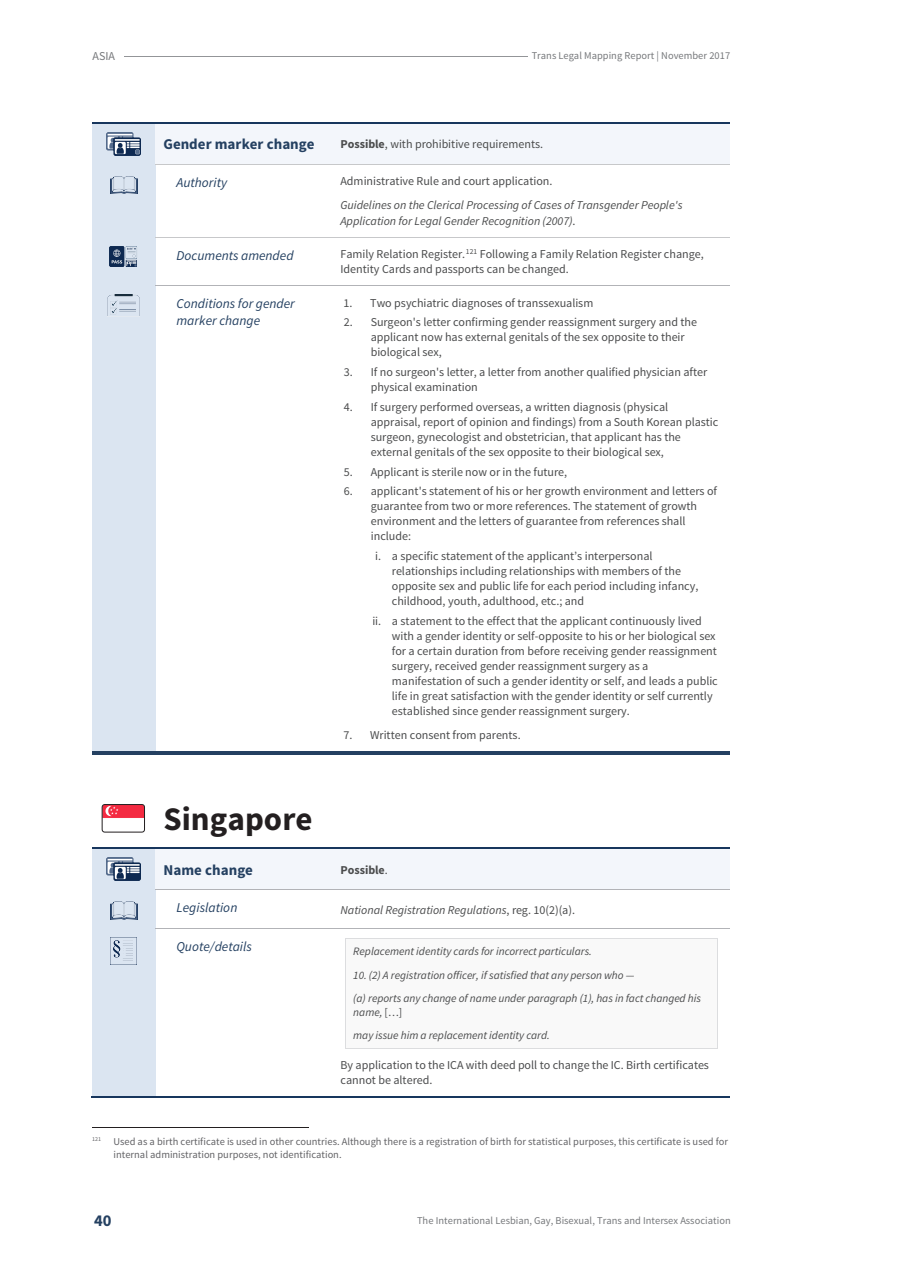
<style>
.page{position:relative;width:907px;height:1280px;background:#fff}
.page>*{position:absolute;margin:0;border:0;box-sizing:border-box;transform-origin:0 0}
.t1{font:700 33px "Source Sans Pro";color:#231f20}
.t2{font:700 16.5px "Source Sans Pro";color:#244061}
.t3{font:700 15px "Source Sans Pro";color:#244061}
.t4{font:italic 13.5px/17px "Source Sans Pro";color:#244061}
.t5{font:12px/15.1px "Source Sans Pro";letter-spacing:-.005em;color:#4b4c4d}
.t6{font:italic 12px/24.2px "Source Sans Pro";color:#4b4c4d}
.t7{font:700 12px "Source Sans Pro";letter-spacing:-.005em;color:#4b4c4d}
.t8{font:12px "Source Sans Pro";color:#76787b}
.t9{font:italic 11.4px/23.2px "Source Sans Pro";letter-spacing:-.005em;color:#4b4c4d}
.t10{font:10.5px/13.2px "Source Sans Pro";letter-spacing:.005em;color:#636366}
.t11{font:10.5px "Source Sans Pro";letter-spacing:.005em;color:#76787b}
.s1{font-weight:700}
.s2{font-style:normal}
.s3{font-weight:400}
</style>
<div class="page">
<hr style="left:124px;top:56px;width:404px;height:1px;background:#939598">
<div style="left:92px;top:124px;width:63px;height:40px;background:#dbe5f1"></div>
<div style="left:155px;top:124px;width:177px;height:40px;background:#f3f6fb"></div>
<div style="left:332px;top:124px;width:398px;height:40px;background:#f3f6fb"></div>
<hr style="left:92px;top:122px;width:63px;height:2px;background:#17365d">
<hr style="left:157px;top:122px;width:175px;height:2px;background:#17365d">
<hr style="left:334px;top:122px;width:396px;height:2px;background:#17365d">
<div style="left:92px;top:164px;width:63px;height:73px;background:#dbe5f1"></div>
<hr style="left:155px;top:164px;width:177px;height:1px;background:#c7c8ca">
<hr style="left:333px;top:164px;width:397px;height:1px;background:#c7c8ca">
<div style="left:92px;top:237px;width:63px;height:48px;background:#dbe5f1"></div>
<hr style="left:155px;top:237px;width:177px;height:1px;background:#c7c8ca">
<hr style="left:333px;top:237px;width:397px;height:1px;background:#c7c8ca">
<div style="left:92px;top:286px;width:63px;height:465px;background:#dbe5f1"></div>
<hr style="left:92px;top:285px;width:63px;height:1px;background:#dbe5f1">
<hr style="left:155px;top:285px;width:177px;height:1px;background:#b2b3b7">
<hr style="left:333px;top:285px;width:397px;height:1px;background:#b2b3b7">
<hr style="left:92px;top:751px;width:63px;height:4px;background:#244061">
<svg style="left:155px;top:751px;width:3px;height:4px"></svg>
<hr style="left:158px;top:751px;width:174px;height:4px;background:#244061">
<svg style="left:332px;top:751px;width:3px;height:4px"></svg>
<hr style="left:335px;top:751px;width:395px;height:4px;background:#244061">
<div style="left:92px;top:849px;width:63px;height:40px;background:#dbe5f1"></div>
<div style="left:155px;top:849px;width:177px;height:40px;background:#f3f6fb"></div>
<div style="left:332px;top:849px;width:398px;height:40px;background:#f3f6fb"></div>
<hr style="left:92px;top:847px;width:63px;height:2px;background:#17365d">
<hr style="left:157px;top:847px;width:175px;height:2px;background:#17365d">
<hr style="left:334px;top:847px;width:396px;height:2px;background:#17365d">
<div style="left:92px;top:890px;width:63px;height:38px;background:#dbe5f1"></div>
<hr style="left:92px;top:889px;width:63px;height:1px;background:#dbe5f1">
<hr style="left:155px;top:889px;width:177px;height:1px;background:#b2b3b7">
<hr style="left:333px;top:889px;width:397px;height:1px;background:#b2b3b7">
<div style="left:92px;top:929px;width:63px;height:167px;background:#dbe5f1"></div>
<div style="left:345px;top:938px;width:373px;height:25px;background:#f9f9f9"></div>
<hr style="left:345px;top:938px;width:373px;height:1px;background:#dcdddf">
<div style="left:345px;top:963px;width:373px;height:23px;background:#f9f9f9"></div>
<div style="left:345px;top:986px;width:373px;height:19px;background:#f9f9f9"></div>
<div style="left:345px;top:1005px;width:373px;height:18px;background:#f9f9f9"></div>
<div style="left:345px;top:1023px;width:373px;height:25px;background:#f9f9f9"></div>
<hr style="left:345px;top:1048px;width:373px;height:1px;background:#dcdddf">
<svg style="left:345px;top:939px;width:1px;height:109px"></svg>
<hr style="left:92px;top:928px;width:63px;height:1px;background:#dbe5f1">
<hr style="left:155px;top:928px;width:177px;height:1px;background:#b2b3b7">
<hr style="left:333px;top:928px;width:397px;height:1px;background:#b2b3b7">
<hr style="left:91px;top:1096px;width:64px;height:2px;background:#17365d">
<hr style="left:156px;top:1096px;width:176px;height:2px;background:#17365d">
<hr style="left:333px;top:1096px;width:397px;height:2px;background:#17365d">
<hr style="left:92px;top:1127px;width:216px;height:1px;background:#231f20">
<img style="left:107px;top:133px;width:34px;height:22px">
<img style="left:110px;top:176px;width:27px;height:18px">
<img style="left:109px;top:247px;width:28px;height:20px">
<img style="left:108px;top:295px;width:32px;height:21px">
<svg style="left:102px;top:804px;width:43px;height:28px"></svg>
<img style="left:107px;top:858px;width:34px;height:22px">
<img style="left:110px;top:901px;width:27px;height:18px">
<img style="left:110px;top:938px;width:27px;height:26px">
<p class="t8" style="left:93px;top:49px;width:24px">ASIA</p>
<p class="t11" style="left:532px;top:49px;width:200px">Trans Legal Mapping Report | November 2017</p>
<p class="t3" style="left:164px;top:135px;width:153px">Gender marker change</p>
<p class="t5" style="left:340px;top:137px;width:204px"><span class="s1">Possible</span>, with prohibitive requirements.</p>
<p class="t4" style="left:176px;top:174px;width:52px">Authority</p>
<p class="t6" style="left:340px;top:169px;width:344px"><span class="s2">Administrative Rule and court application.<br></span>Guidelines on the Clerical Processing of Cases of Transgender People's</p>
<p class="t6" style="left:340px;top:209px;width:237px">Application for Legal Gender Recognition (2007)<span class="s2">.</span></p>
<p class="t4" style="left:176px;top:247px;width:119px">Documents amended</p>
<p class="t5" style="left:340px;top:247px;width:365px">Family Relation Register.<sup>121</sup> Following a Family Relation Register change,<br>Identity Cards and passports can be changed.</p>
<p class="t4" style="left:176px;top:295px;width:120px">Conditions for gender marker change</p>
<p class="t5" style="left:344px;top:295px;width:251px">1. Two psychiatric diagnoses of transsexualism</p>
<p class="t5" style="left:371px;top:315px;width:328px;text-indent:-27px">2. Surgeon's letter confirming gender reassignment surgery and the applicant now has external genitals of the sex opposite to their biological sex,</p>
<p class="t5" style="left:371px;top:365px;width:338px;text-indent:-27px">3. If no surgeon's letter, a letter from another qualified physician after physical examination</p>
<p class="t5" style="left:371px;top:399px;width:349px;text-indent:-27px">4. If surgery performed overseas, a written diagnosis (physical appraisal, report of opinion and findings) from a South Korean plastic surgeon, gynecologist and obstetrician, that applicant has the external genitals of the sex opposite to their biological sex,</p>
<p class="t5" style="left:344px;top:464px;width:225px">5. Applicant is sterile now or in the future,</p>
<p class="t5" style="left:371px;top:484px;width:348px;text-indent:-27px">6. applicant's statement of his or her growth environment and letters of guarantee from two or more references. The statement of growth environment and the letters of guarantee from references shall include:</p>
<p class="t5" style="left:392px;top:548px;width:308px;text-indent:-17px">i. a specific statement of the applicant’s interpersonal relationships including relationships with members of the opposite sex and public life for each period including infancy, childhood, youth, adulthood, etc.; and</p>
<p class="t5" style="left:392px;top:613px;width:327px;text-indent:-19px">ii. a statement to the effect that the applicant continuously lived with a gender identity or self-opposite to his or her biological sex for a certain duration from before receiving gender reassignment surgery, received gender reassignment surgery as a manifestation of such a gender identity or self, and leads a public life in great satisfaction with the gender identity or self currently established since gender reassignment surgery.</p>
<p class="t5" style="left:344px;top:728px;width:179px">7. Written consent from parents.</p>
<p class="t1" style="left:164px;top:797px;width:150px">Singapore</p>
<p class="t3" style="left:164px;top:860px;width:91px">Name change</p>
<p class="t7" style="left:340px;top:862px;width:49px">Possible<span class="s3">.</span></p>
<p class="t4" style="left:176px;top:899px;width:62px">Legislation</p>
<p class="t6" style="left:340px;top:897px;width:236px">National Registration Regulations<span class="s2">, reg. 10(2)(a).</span></p>
<p class="t4" style="left:176px;top:938px;width:77px">Quote/details</p>
<p class="t9" style="left:353px;top:940px;width:240px">Replacement identity cards for incorrect particulars.</p>
<p class="t9" style="left:353px;top:963px;width:349px">10. (2) A registration officer, if satisfied that any person who —<br>(a) reports any change of name under paragraph (1), has in fact changed his</p>
<p class="t9" style="left:353px;top:1001px;width:198px">name, <span class="s2">[…]<br></span>may issue him a replacement identity card.</p>
<p class="t5" style="left:340px;top:1058px;width:370px">By application to the ICA with deed poll to change the IC. Birth certificates cannot be altered.</p>
<p class="t10" style="left:114px;top:1135px;width:616px;text-indent:-21px"><sup>121</sup> Used as a birth certificate is used in other countries. Although there is a registration of birth for statistical purposes, this certificate is used for internal administration purposes, not identification.</p>
<p class="t2" style="left:94px;top:1209px;width:19px">40</p>
<p class="t11" style="left:417px;top:1213px;width:315px">The International Lesbian, Gay, Bisexual, Trans and Intersex Association</p>
</div>
